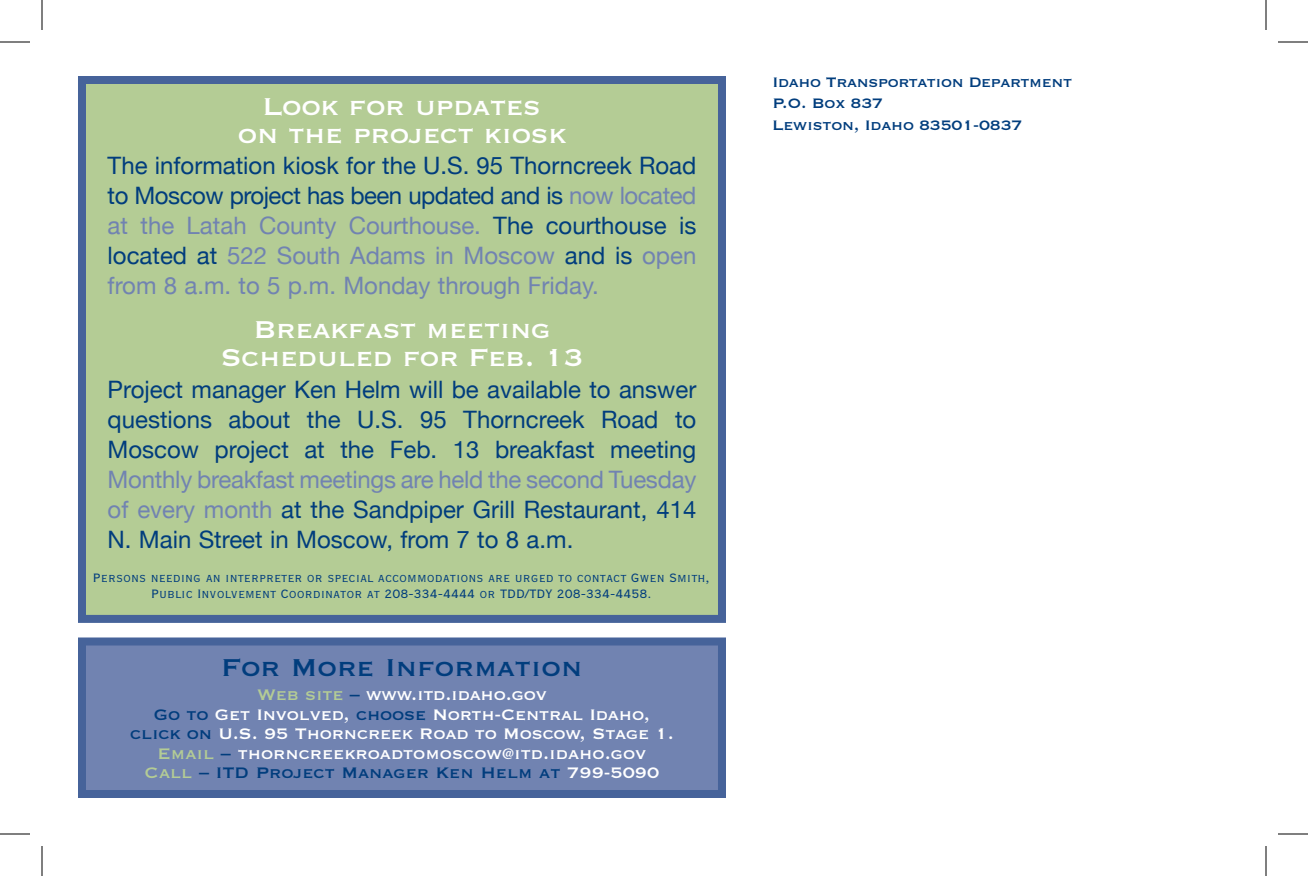
<style>
.page{position:relative;width:1308px;height:876px;background:#fff}
.page>*{position:absolute;margin:0;border:0;box-sizing:border-box;transform-origin:0 0}
.t1{font:32px/28px "Copperplate Thirty One BC";letter-spacing:-.01em;color:#fff;text-align:center}
.t2{font:32px "Copperplate Thirty One BC";color:#013d7d}
.t3{font:24px/30px "Helvetica Neue";color:#013d7d;text-align:justify}
.t4{font:20px/19.6px "Copperplate Thirty One BC";letter-spacing:-.01em;color:#fff;text-align:center}
.t5{font:18px/21.6px "Copperplate Thirty One BC";letter-spacing:-.02em;color:#013d7d}
.t6{font:16px/16px "Copperplate Twenty Nine BC";color:#013d7d;text-align:center}
.s1{color:#7183b1}
.s2{color:#b4cc95}
.s3{color:#013d7d}
</style>
<div class="page">
<div style="left:82px;top:80px;width:640px;height:539px;background:#b4cc95"></div>
<div style="left:78px;top:76px;width:648px;height:547px;border:8px solid #46639a"></div>
<div style="left:82px;top:642px;width:640px;height:152px;background:#7183b1"></div>
<div style="left:78px;top:638px;width:648px;height:160px;border:8px solid #46639a"></div>
<hr style="left:0;top:42px;width:30px;height:1px;background:#000">
<hr style="left:1278px;top:42px;width:30px;height:1px;background:#000">
<hr style="left:0;top:834px;width:30px;height:1px;background:#000">
<hr style="left:1278px;top:834px;width:30px;height:1px;background:#000">
<hr style="left:42px;top:0;width:1px;height:30px;background:#000">
<hr style="left:42px;top:846px;width:1px;height:30px;background:#000">
<hr style="left:1266px;top:0;width:1px;height:30px;background:#000">
<hr style="left:1266px;top:846px;width:1px;height:30px;background:#000">
<h1 class="t1" style="left:238px;top:92px;width:330px">Look for updates<br>on the project kiosk</h1>
<p class="t3" style="left:108px;top:150px;width:590px">The information kiosk for the U.S. 95 Thorncreek Road to Moscow project has been updated and is <span class="s1">now located at the Latah County Courthouse.</span> The courthouse is located at <span class="s1">522 South Adams in Moscow</span> and is <span class="s1">open from 8 a.m. to 5 p.m. Monday through Friday.</span></p>
<h1 class="t1" style="left:221px;top:315px;width:364px">Breakfast meeting<br>Scheduled for Feb. 13</h1>
<p class="t3" style="left:108px;top:374px;width:590px">Project manager Ken Helm will be available to answer questions about the U.S. 95 Thorncreek Road to Moscow project at the Feb. 13 breakfast meeting</p>
<p class="t3" style="left:108px;top:464px;width:590px"><span class="s1">Monthly breakfast meetings are held the second Tuesday of every month</span> at the Sandpiper Grill Restaurant, 414<br>N. Main Street in Moscow, from 7 to 8 a.m.</p>
<p class="t6" style="left:93px;top:570px;width:618px">Persons needing an interpreter or special accommodations are urged to contact Gwen Smith,<br>Public Involvement Coordinator at 208-334-4444 or TDD/TDY 208-334-4458.</p>
<h1 class="t2" style="left:221px;top:652px;width:362px">For More Information</h1>
<p class="t4" style="left:130px;top:685px;width:545px"><span class="s2">Web site</span> <span class="s3">–</span> www.itd.idaho.gov<br><span class="s3">Go to</span> Get Involved, <span class="s3">choose</span> North-Central Idaho, <span class="s3">click on</span> U.S. 95 Thorncreek Road to Moscow, Stage 1.<br><span class="s2">Email</span> <span class="s3">–</span> thorncreekroadtomoscow@itd.idaho.gov<br><span class="s2">Call</span> <span class="s3">– ITD Project Manager Ken Helm at</span> 799-5090</p>
<p class="t5" style="left:773px;top:71px;width:301px">Idaho Transportation Department<br>P.O. Box 837<br>Lewiston, Idaho 83501-0837</p>
</div>
